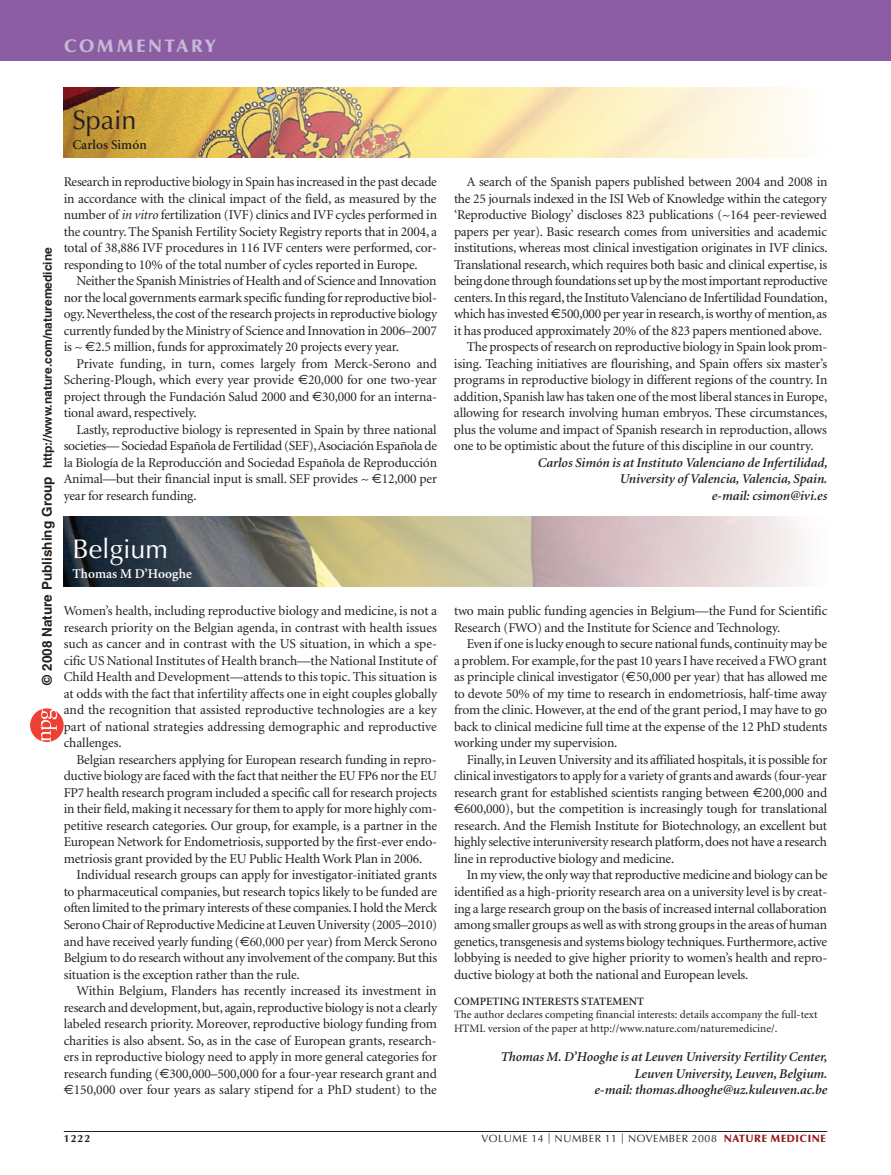
<style>
.page{position:relative;width:891px;height:1175px;background:#fff}
.page>*{position:absolute;margin:0;border:0;box-sizing:border-box;transform-origin:0 0}
.t1{font:27px "Optima";color:#fff}
.t2{font:27px "Optima";letter-spacing:-.005em;color:#231f20}
.t3{font:900 18px "Optima";letter-spacing:.15em;color:#c9b7d6}
.t4{font:13.5px/16.5px "Minion";letter-spacing:-.015em;color:#231f20;text-align:justify}
.t5{font:italic 600 13.5px/16.5px "Minion";letter-spacing:-.005em;color:#231f20;text-align:right}
.t6{font:600 13.5px "Minion";color:#fff}
.t7{font:600 13.5px "Minion";color:#231f20}
.t8{font:700 12px "Helvetica";color:#231f1f}
.t9{font:11.25px/13.5px "Minion";color:#231f20}
.t10{font:600 11.25px "Minion";color:#231f20}
.t11{font:10.5px "Optima";letter-spacing:.05em;color:#231f20}
.t12{font:700 10.5px "Optima";color:#231f20}
.s1{font-size:13.5px}
.s2{font-family:"Helvetica Bold 2";font-weight:400;font-size:13.5px}
.s3{font-style:italic}
.s4{font-family:"Minion Display"}
.s5{font-weight:900;color:#961619}
</style>
<div class="page">
<img style="left:64px;top:87px;width:734px;height:70px">
<div style="left:0;top:0;width:891px;height:60px;background:#8b5ea3"></div>
<img style="left:64px;top:516px;width:737px;height:70px">
<hr style="left:64px;top:1131px;width:763px;height:1px;background:#231f20">
<svg style="left:30px;top:708px;width:34px;height:34px"></svg>
<h2 class="t3" style="left:64px;top:35px;width:154px">COMMENTARY</h2>
<h1 class="t2" style="left:72px;top:104px;width:66px">SPAIN</h1>
<p class="t7" style="left:72px;top:137px;width:76px">Carlos Simón</p>
<p class="t8" style="left:40px;top:685px;width:439px;rotate:-90deg"><span class="s1">© 200</span><span class="s2">8</span> <span class="s1">Nature Publishing Group</span> http://www.nature.com/naturemedicine</p>
<p class="t4" style="left:64px;top:174px;width:375px">Research in reproductive biology in Spain has increased in the past decade in accordance with the clinical impact of the field, as measured by the number of <span class="s3">in vitro</span> fertilization (IVF) clinics and IVF cycles performed in the country. The Spanish Fertility Society Registry reports that in 2004, a total of 38,886 IVF procedures in 116 IVF centers were performed, cor&shy;responding to 10% of the total number of cycles reported in Europe.</p>
<p class="t4" style="left:64px;top:273px;width:375px;text-indent:13px">Neither the Spanish Ministries of Health and of Science and Innovation nor the local governments earmark specific funding for reproductive biol&shy;ogy. Nevertheless, the cost of the research projects in reproductive biology currently funded by the Ministry of Science and Innovation in 2006<span class="s3">–</span>2007 is ~ 2.5 million, funds for approximately 20 projects every year.</p>
<p class="t4" style="left:64px;top:356px;width:375px;text-indent:13px">Private funding, in turn, comes largely from Merck-Serono and Schering-Plough, which every year provide 20,000 for one two-year project through the Fundación Salud 2000 and 30,000 for an interna&shy;tional award, respectively.</p>
<p class="t4" style="left:64px;top:422px;width:375px;text-indent:13px">Lastly, reproductive biology is represented in Spain by three national societies— Sociedad Española de Fertilidad (SEF), Asociación Española de la Biología de la Reproducción and Sociedad Española de Reproducción Animal—but their financial input is small. SEF provides ~ 12,000 per year for research funding.</p>
<h1 class="t1" style="left:72px;top:533px;width:97px">BELGIUM</h1>
<p class="t6" style="left:72px;top:566px;width:121px">Thomas M D’Hooghe</p>
<p class="t4" style="left:64px;top:603px;width:375px">Women’s health, including reproductive biology and medicine, is not a research priority on the Belgian agenda, in contrast with health issues such as cancer and in contrast with the US situation, in which a spe&shy;cific US National Institutes of Health branch—the National Institute of Child Health and Development—attends to this topic. This situation is at odds with the fact that infertility affects one in eight couples globally and the recognition that assisted reproductive technologies are a key part of national strategies addressing demographic and reproductive challenges.</p>
<p class="t4" style="left:64px;top:752px;width:375px;text-indent:13px">Belgian researchers applying for European research funding in repro&shy;ductive biology are faced with the fact that neither the EU FP6 nor the EU FP7 health research program included a specific call for research projects in their field, making it necessary for them to apply for more highly com&shy;petitive research categories. Our group, for example, is a partner in the European Network for Endometriosis, supported by the first-ever endo&shy;metriosis grant provided by the EU Public Health Work Plan in 2006.</p>
<p class="t4" style="left:64px;top:867px;width:375px;text-indent:13px">Individual research groups can apply for investigator-initiated grants to pharmaceutical companies, but research topics likely to be funded are often limited to the primary interests of these companies. I hold the Merck Serono Chair of Reproductive Medicine at Leuven University (2005–2010) and have received yearly funding ( <span class="s4">60,000 per year</span> from Merck Serono Belgium to do research without any involvement of the company. But this situation is the exception rather than the rule.</p>
<p class="t4" style="left:64px;top:983px;width:375px;text-align:right">Within Belgium, Flanders has recently increased its investment in research and development, but, again, reproductive biology is not a clearly labeled research priority. Moreover, reproductive biology funding from charities is also absent. So, as in the case of European grants, research&shy;ers in reproductive biology need to apply in more general categories for research funding ( 300,000–500,000 for a four-year research grant and 150,000 over four years as salary stipend for a PhD student) to the</p>
<p class="t4" style="left:467px;top:174px;width:362px">A search of the Spanish papers published between 2004 and 2008 in</p>
<p class="t4" style="left:454px;top:191px;width:374px">the 25 journals indexed in the ISI Web of Knowledge within the category</p>
<p class="t4" style="left:454px;top:207px;width:374px">‘Reproductive Biology’ discloses 823 publications (~164 peer-reviewed</p>
<p class="t4" style="left:454px;top:224px;width:374px">papers per year). Basic research comes from universities and academic</p>
<p class="t4" style="left:454px;top:240px;width:375px">institutions, whereas most clinical investigation originates in IVF clinics.</p>
<p class="t4" style="left:454px;top:257px;width:375px">Translational research, which requires both basic and clinical expertise, is</p>
<p class="t4" style="left:454px;top:273px;width:375px">being done through foundations set up by the most important reproductive</p>
<p class="t4" style="left:454px;top:290px;width:375px">centers. In this regard, the Instituto Valenciano de Infertilidad Foundation,</p>
<p class="t4" style="left:454px;top:306px;width:374px">which has invested 500,000 per year in research, is worthy of mention, as</p>
<p class="t4" style="left:454px;top:323px;width:369px">it has produced approximately 20% of the 823 papers mentioned above.</p>
<p class="t4" style="left:467px;top:339px;width:362px">The prospects of research on reproductive biology in Spain look prom-</p>
<p class="t4" style="left:454px;top:356px;width:375px">ising. Teaching initiatives are flourishing, and Spain offers six master’s</p>
<p class="t4" style="left:454px;top:372px;width:375px">programs in reproductive biology in different regions of the country. In</p>
<p class="t4" style="left:454px;top:388px;width:375px">addition, Spanish law has taken one of the most liberal stances in Europe,</p>
<p class="t4" style="left:454px;top:405px;width:375px">allowing for research involving human embryos. These circumstances,</p>
<p class="t4" style="left:454px;top:421px;width:374px">plus the volume and impact of Spanish research in reproduction, allows</p>
<p class="t4" style="left:454px;top:438px;width:361px">one to be optimistic about the future of this discipline in our country.</p>
<p class="t5" style="left:538px;top:454px;width:291px">Carlos Simón is at Instituto Valenciano de Infertilidad,<br>University of Valencia, Valencia, Spain.<br>e-mail: csimon@ivi.es</p>
<p class="t4" style="left:454px;top:603px;width:375px">two main public funding agencies in Belgium—the Fund for Scientific<br>Research (FWO) and the Institute for Science and Technology.</p>
<p class="t4" style="left:454px;top:636px;width:375px;text-indent:13px">Even if one is lucky enough to secure national funds, continuity may be a problem. For example, for the past 10 years I have received a FWO grant as principle clinical investigator ( 50,000 per year) that has allowed me to devote 50% of my time to research in endometriosis, half-time away from the clinic. However, at the end of the grant period, I may have to go back to clinical medicine full time at the expense of the 12 PhD students working under my supervision.</p>
<p class="t4" style="left:467px;top:752px;width:362px">Finally, in Leuven University and its affiliated hospitals, it is possible for</p>
<p class="t4" style="left:454px;top:768px;width:374px">clinical investigators to apply for a variety of grants and awards (four-year</p>
<p class="t4" style="left:454px;top:785px;width:375px">research grant for established scientists ranging between 200,000 and</p>
<p class="t4" style="left:464px;top:801px;width:365px">600,000), but the competition is increasingly tough for translational</p>
<p class="t4" style="left:454px;top:818px;width:375px">research. And the Flemish Institute for Biotechnology, an excellent but</p>
<p class="t4" style="left:454px;top:834px;width:375px">highly selective interuniversity research platform, does not have a research</p>
<p class="t4" style="left:454px;top:851px;width:222px">line in reproductive biology and medicine.</p>
<p class="t4" style="left:467px;top:867px;width:362px">In my view, the only way that reproductive medicine and biology can be</p>
<p class="t4" style="left:454px;top:884px;width:375px">identified as a high-priority research area on a university level is by creat-</p>
<p class="t4" style="left:454px;top:900px;width:374px">ing a large research group on the basis of increased internal collaboration</p>
<p class="t4" style="left:454px;top:917px;width:375px">among smaller groups as well as with strong groups in the areas of human</p>
<p class="t4" style="left:454px;top:933px;width:375px">genetics, transgenesis and systems biology techniques. Furthermore, active</p>
<p class="t4" style="left:454px;top:950px;width:375px">lobbying is needed to give higher priority to women’s health and repro-</p>
<p class="t4" style="left:454px;top:966px;width:296px">ductive biology at both the national and European levels.</p>
<p class="t10" style="left:454px;top:995px;width:191px">COMPETING INTERESTS STATEMENT</p>
<p class="t9" style="left:454px;top:1008px;width:365px">The author declares competing financial interests: details accompany the full-text<br>HTML version of the paper at http://www.nature.com/naturemedicine/.</p>
<p class="t5" style="left:501px;top:1049px;width:328px">Thomas M. D’Hooghe is at Leuven University Fertility Center,<br>Leuven University, Leuven, Belgium.<br>e-mail: thomas.dhooghe@uz.kuleuven.ac.be</p>
<p class="t12" style="left:64px;top:1132px;width:28px">1222</p>
<p class="t11" style="left:482px;top:1132px;width:346px">VOLUME 14 | NUMBER 11 | NOVEMBER 2008 <span class="s5">NATURE MEDICINE</span></p>
</div>
